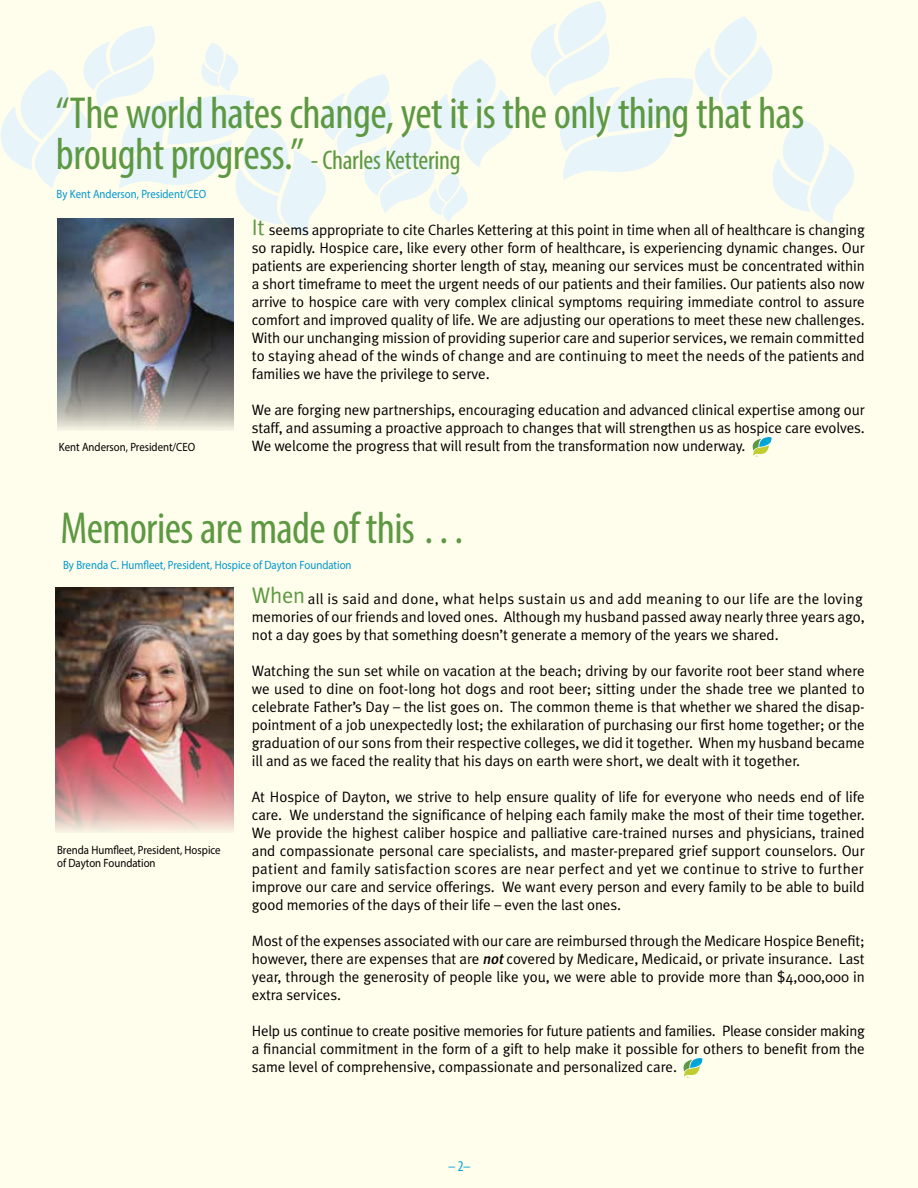
<style>
.page{position:relative;width:918px;height:1188px;background:#fffdec}
.page>*{position:absolute;margin:0;border:0;box-sizing:border-box;transform-origin:0 0}
.t1{font:condensed 45px/40.5px "Myriad Pro";letter-spacing:-.015em;color:#5d9842}
.t2{font:22.5px "Meta Plus Normal";letter-spacing:-.01em;color:#5d9842}
.t3{font:15px/18px "Meta Plus Normal";letter-spacing:-.005em;color:#000;text-align:justify}
.t4{font:condensed 15px "Myriad Pro";color:#00a4d9}
.t5{font:12px "Myriad Pro";color:#0098ce;scale:.9 1}
.t6{font:12px/13.5px "Myriad Pro";color:#000;scale:.9 1}
.s1{font-size:27px}
.s2{font-family:"Meta Plus";font-weight:500;font-style:italic}
</style>
<div class="page">
<svg style="left:1px;top:1px;width:853px;height:235px"></svg>
<img style="left:57px;top:218px;width:177px;height:212px">
<svg style="left:752px;top:436px;width:20px;height:21px"></svg>
<img style="left:56px;top:587px;width:178px;height:245px">
<svg style="left:683px;top:1057px;width:20px;height:21px"></svg>
<h1 class="t1" style="left:56px;top:93px;width:750px">“The world hates change, yet it is the only thing that has brought progress.” <span class="s1">- Charles Kettering</span></h1>
<p class="t5" style="left:57px;top:186px;width:168px">By Kent Anderson, President/CEO</p>
<h2 class="t2" style="left:252px;top:214px;width:14px">It</h2>
<p class="t3" style="left:252px;top:220px;width:614px;text-indent:17px">seems appropriate to cite Charles Kettering at this point in time when all of healthcare is changing so rapidly. Hospice care, like every other form of healthcare, is experiencing dynamic changes. Our patients are experiencing shorter length of stay, meaning our services must be concentrated within a short timeframe to meet the urgent needs of our patients and their families. Our patients also now arrive to hospice care with very complex clinical symptoms requiring immediate control to assure comfort and improved quality of life. We are adjusting our operations to meet these new challenges.<br>With our unchanging mission of providing superior care and superior services, we remain committed to staying ahead of the winds of change and are continuing to meet the needs of the patients and families we have the privilege to serve.</p>
<p class="t3" style="left:252px;top:400px;width:614px">We are forging new partnerships, encouraging education and advanced clinical expertise among our staff, and assuming a proactive approach to changes that will strengthen us as hospice care evolves.<br>We welcome the progress that will result from the transformation now underway.</p>
<p class="t6" style="left:59px;top:440px;width:153px">Kent Anderson, President/CEO</p>
<h1 class="t1" style="left:60px;top:508px;width:408px">Memories are made of this …</h1>
<p class="t5" style="left:63px;top:558px;width:322px">By Brenda C. Humfleet, President, Hospice of Dayton Foundation</p>
<p class="t6" style="left:57px;top:843px;width:183px">Brenda Humfleet, President, Hospice of Dayton Foundation</p>
<h2 class="t2" style="left:252px;top:583px;width:55px">When</h2>
<p class="t3" style="left:252px;top:589px;width:614px;text-align:left;text-indent:56px">all is said and done, what helps sustain us and add meaning to our life are the loving memories of our friends and loved ones. Although my husband passed away nearly three years ago, not a day goes by that something doesn’t generate a memory of the years we shared.</p>
<p class="t3" style="left:252px;top:661px;width:614px">Watching the sun set while on vacation at the beach; driving by our favorite root beer stand where we used to dine on foot-long hot dogs and root beer; sitting under the shade tree we planted to celebrate Father’s Day – the list goes on. The common theme is that whether we shared the disap&shy;pointment of a job unexpectedly lost; the exhilaration of purchasing our first home together; or the graduation of our sons from their respective colleges, we did it together. When my husband became ill and as we faced the reality that his days on earth were short, we dealt with it together.</p>
<p class="t3" style="left:252px;top:787px;width:614px">At Hospice of Dayton, we strive to help ensure quality of life for everyone who needs end of life care. We understand the significance of helping each family make the most of their time together.<br>We provide the highest caliber hospice and palliative care-trained nurses and physicians, trained and compassionate personal care specialists, and master-prepared grief support counselors. Our patient and family satisfaction scores are near perfect and yet we continue to strive to further improve our care and service offerings. We want every person and every family to be able to build good memories of the days of their life – even the last ones.</p>
<p class="t3" style="left:252px;top:931px;width:614px">Most of the expenses associated with our care are reimbursed through the Medicare Hospice Benefit; however, there are expenses that are <span class="s2">not</span>covered by Medicare, Medicaid, or private insurance. Last year, through the generosity of people like you, we were able to provide more than $4,000,000 in extra services.</p>
<p class="t3" style="left:252px;top:1021px;width:614px">Help us continue to create positive memories for future patients and families. Please consider making a financial commitment in the form of a gift to help make it possible for others to benefit from the same level of comprehensive, compassionate and personalized care.</p>
<p class="t4" style="left:448px;top:1157px;width:24px">– 2–</p>
</div>
